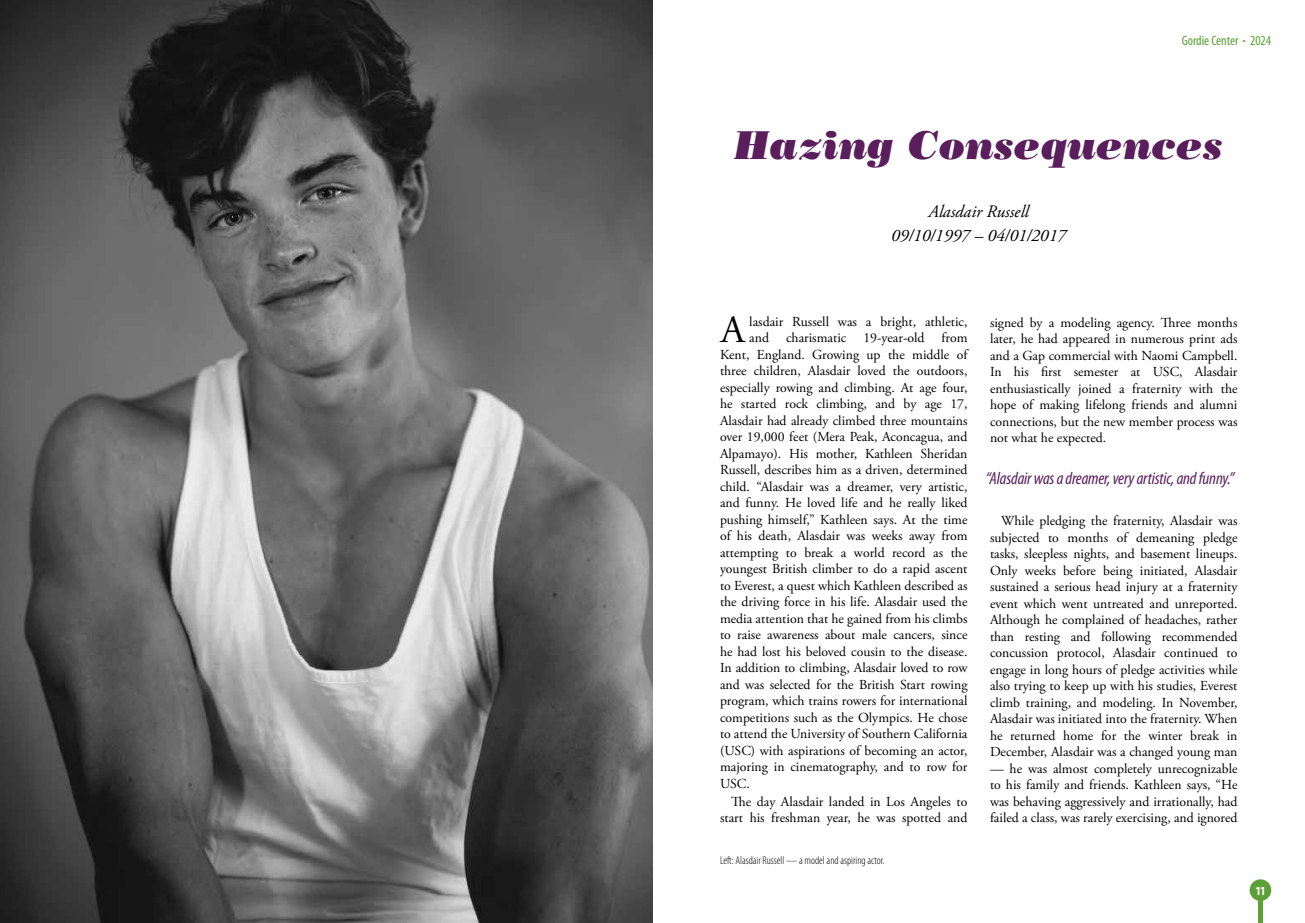
<style>
.page{position:relative;width:1305px;height:923px;background:#fff}
.page>*{position:absolute;margin:0;border:0;box-sizing:border-box;transform-origin:0 0}
.t1{font:italic 40px "Bodoni Std Poster";color:#5a1e5c}
.t2{font:38.62px "Adobe Garamond Pro";color:#000}
.t3{font:italic condensed 17.5px "Myriad Pro";letter-spacing:-.01em;color:#5a1e5c}
.t4{font:italic 17.5px/23.8px "Adobe Garamond Pro";color:#000;text-align:center}
.t5{font:13.75px/16.5px "Adobe Garamond Pro";color:#000;text-align:justify}
.t6{font:condensed 13.75px "Myriad Pro";color:#5ca038}
.t7{font:300 condensed 11.25px "Myriad Pro";color:#000}
.t8{font:700 11.25px "Gotham";color:#fff}
.s1{font-size:11.25px}
</style>
<div class="page">
<div style="left:1250px;top:879px;width:21px;height:21px;background:#5ca038;border-radius:50%"></div>
<hr style="left:1258px;top:899px;width:4px;height:23px;background:#5ca038">
<img style="left:0;top:0;width:652px;height:922px">
<p class="t6" style="left:1182px;top:32px;width:91px">Gordie Center <span class="s1">•</span> 2024</p>
<h1 class="t1" style="left:734px;top:121px;width:490px">Hazing Consequences</h1>
<p class="t4" style="left:891px;top:200px;width:176px">Alasdair Russell<br>09/10/1997 – 04/01/2017</p>
<h2 class="t2" style="left:721px;top:307px;width:26px">A</h2>
<p class="t5" style="left:749px;top:313px;width:220px">lasdair Russell was a bright, athletic,</p>
<p class="t5" style="left:749px;top:330px;width:220px">and charismatic 19-year-old from</p>
<p class="t5" style="left:720px;top:346px;width:249px">Kent, England. Growing up the middle of</p>
<p class="t5" style="left:720px;top:363px;width:249px">three children, Alasdair loved the outdoors,</p>
<p class="t5" style="left:720px;top:379px;width:249px">especially rowing and climbing. At age four,</p>
<p class="t5" style="left:720px;top:396px;width:249px">he started rock climbing, and by age 17,</p>
<p class="t5" style="left:720px;top:412px;width:249px">Alasdair had already climbed three mountains</p>
<p class="t5" style="left:720px;top:429px;width:249px">over 19,000 feet (Mera Peak, Aconcagua, and</p>
<p class="t5" style="left:720px;top:445px;width:249px">Alpamayo). His mother, Kathleen Sheridan</p>
<p class="t5" style="left:720px;top:462px;width:249px">Russell, describes him as a driven, determined</p>
<p class="t5" style="left:720px;top:478px;width:249px">child. “Alasdair was a dreamer, very artistic,</p>
<p class="t5" style="left:720px;top:495px;width:249px">and funny. He loved life and he really liked</p>
<p class="t5" style="left:720px;top:511px;width:249px">pushing himself,” Kathleen says. At the time</p>
<p class="t5" style="left:720px;top:528px;width:249px">of his death, Alasdair was weeks away from</p>
<p class="t5" style="left:720px;top:544px;width:249px">attempting to break a world record as the</p>
<p class="t5" style="left:720px;top:561px;width:249px">youngest British climber to do a rapid ascent</p>
<p class="t5" style="left:720px;top:577px;width:249px">to Everest, a quest which Kathleen described as</p>
<p class="t5" style="left:720px;top:594px;width:249px">the driving force in his life. Alasdair used the</p>
<p class="t5" style="left:720px;top:610px;width:249px">media attention that he gained from his climbs</p>
<p class="t5" style="left:720px;top:627px;width:249px">to raise awareness about male cancers, since</p>
<p class="t5" style="left:720px;top:643px;width:249px">he had lost his beloved cousin to the disease.</p>
<p class="t5" style="left:720px;top:660px;width:249px">In addition to climbing, Alasdair loved to row</p>
<p class="t5" style="left:720px;top:676px;width:249px">and was selected for the British Start rowing</p>
<p class="t5" style="left:720px;top:693px;width:249px">program, which trains rowers for international</p>
<p class="t5" style="left:720px;top:709px;width:249px">competitions such as the Olympics. He chose</p>
<p class="t5" style="left:720px;top:726px;width:249px">to attend the University of Southern California</p>
<p class="t5" style="left:720px;top:742px;width:249px">(USC) with aspirations of becoming an actor,</p>
<p class="t5" style="left:720px;top:759px;width:249px">majoring in cinematography, and to row for</p>
<p class="t5" style="left:720px;top:775px;width:31px">USC.</p>
<p class="t5" style="left:720px;top:793px;width:249px;text-align:right">The day Alasdair landed in Los Angeles to start his freshman year, he was spotted and</p>
<p class="t7" style="left:720px;top:854px;width:166px">Left: Alasdair Russell — a model and aspiring actor.</p>
<p class="t5" style="left:990px;top:315px;width:249px">signed by a modeling agency. Three months later, he had appeared in numerous print ads and a Gap commercial with Naomi Campbell.<br>In his first semester at USC, Alasdair enthusiastically joined a fraternity with the hope of making lifelong friends and alumni connections, but the new member process was not what he expected.</p>
<p class="t3" style="left:986px;top:468px;width:250px">“Alasdair was a dreamer, very artistic, and funny.”</p>
<p class="t5" style="left:990px;top:513px;width:249px;text-indent:11px">While pledging the fraternity, Alasdair was subjected to months of demeaning pledge tasks, sleepless nights, and basement lineups.<br>Only weeks before being initiated, Alasdair sustained a serious head injury at a fraternity event which went untreated and unreported.<br>Although he complained of headaches, rather than resting and following recommended concussion protocol, Alasdair continued to engage in long hours of pledge activities while also trying to keep up with his studies, Everest climb training, and modeling. In November, Alasdair was initiated into the fraternity. When he returned home for the winter break in December, Alasdair was a changed young man</p>
<p class="t5" style="left:990px;top:760px;width:249px">— he was almost completely unrecognizable to his family and friends. Kathleen says, “He was behaving aggressively and irrationally, had failed a class, was rarely exercising, and ignored</p>
<p class="t8" style="left:1256px;top:883px;width:11px">11</p>
</div>
